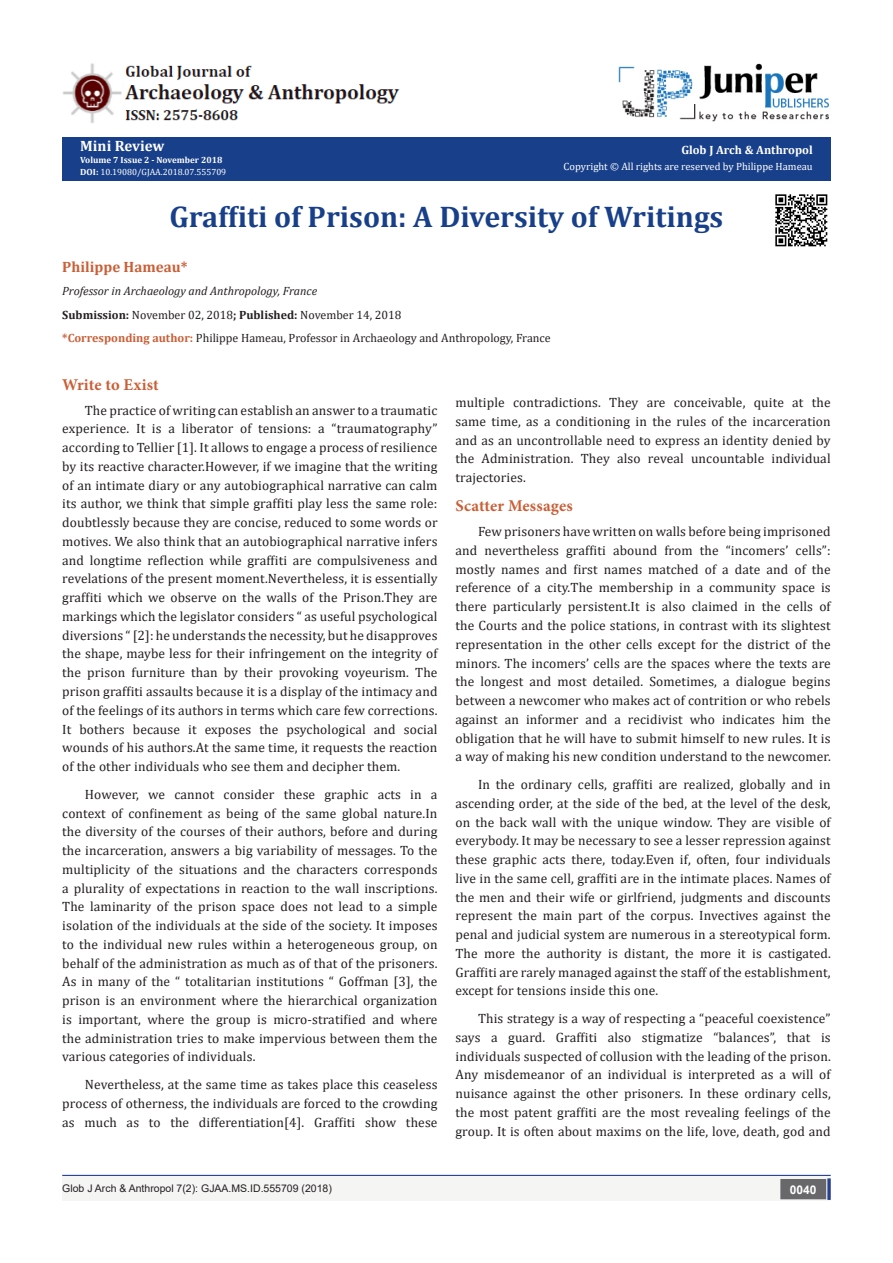
<style>
.page{position:relative;width:893px;height:1263px;background:#fff}
.page>*{position:absolute;margin:0;border:0;box-sizing:border-box;transform-origin:0 0}
.t1{font:700 30px "Cambria";color:#183f89}
.t2{font:700 16.5px "Minion Pro";letter-spacing:.01em;color:#ca5f37}
.t3{font:700 15px "Cambria";color:#ca5f37}
.t4{font:700 15px "Cambria";color:#fff}
.t5{font:13.5px/18.8px "Cambria";letter-spacing:.01em;color:#231f20;text-align:justify}
.t6{font:12px "Cambria";color:#231f20}
.t7{font:italic 12px "Cambria";color:#231f20}
.t8{font:700 12px "Cambria";color:#fff}
.t9{font:700 12px "Arial";color:#fff}
.t10{font:10.5px "Arial";color:#231f20}
.t11{font:10.5px "Cambria";color:#fff}
.t12{font:9px "Cambria";color:#fff}
.t13{font:700 9px "Cambria";color:#fff}
.s1{font-weight:700}
.s2{font-weight:700;color:#ca5f37}
</style>
<div class="page">
<div style="left:62px;top:137px;width:769px;height:44px;background:#183f89"></div>
<div style="left:62px;top:1176px;width:494px;height:25px;background:#f5f5f4"></div>
<div style="left:503px;top:1176px;width:328px;height:25px;background:#f5f5f4"></div>
<svg style="left:827px;top:1178px;width:4px;height:22px"></svg>
<div style="left:781px;top:1180px;width:44px;height:18px;background:#68676a"></div>
<div style="left:780px;top:1179px;width:46px;height:20px;border:2px solid #68676a"></div>
<hr style="left:62px;top:1175px;width:769px;height:1px;background:#253f8e">
<img style="left:618px;top:63px;width:211px;height:59px">
<img style="left:62px;top:63px;width:338px;height:60px">
<img style="left:775px;top:194px;width:53px;height:53px">
<p class="t4" style="left:80px;top:135px;width:86px">Mini Review</p>
<p class="t13" style="left:80px;top:154px;width:144px">Volume 7 Issue 2 - November 2018</p>
<p class="t12" style="left:80px;top:167px;width:148px"><span class="s1">DOI:</span> 10.19080/GJAA.2018.07.555709</p>
<p class="t8" style="left:681px;top:142px;width:133px">Glob J Arch &amp; Anthropol</p>
<p class="t11" style="left:564px;top:160px;width:251px">Copyright © All rights are reserved by Philippe Hameau</p>
<p class="t1" style="left:169px;top:195px;width:555px">Graffiti of Prison: A Diversity of Writings</p>
<p class="t3" style="left:62px;top:256px;width:127px">Philippe Hameau*</p>
<p class="t7" style="left:62px;top:283px;width:256px">Professor in Archaeology and Anthropology, France</p>
<p class="t6" style="left:62px;top:307px;width:341px"><span class="s1">Submission:</span> November 02, 2018<span class="s1">; Published:</span> November 14, 2018</p>
<p class="t6" style="left:62px;top:331px;width:490px"><span class="s2">*Corresponding author:</span> Philippe Hameau, Professor in Archaeology and Anthropology, France</p>
<p class="t2" style="left:62px;top:373px;width:98px">Write to Exist</p>
<p class="t5" style="left:62px;top:401px;width:377px;text-indent:22px">The practice of writing can establish an answer to a traumatic experience. It is a liberator of tensions: a “traumatography” according to Tellier [1]. It allows to engage a process of resilience by its reactive character.However, if we imagine that the writing of an intimate diary or any autobiographical narrative can calm its author, we think that simple graffiti play less the same role: doubtlessly because they are concise, reduced to some words or motives. We also think that an autobiographical narrative infers and longtime reflection while graffiti are compulsiveness and revelations of the present moment.Nevertheless, it is essentially graffiti which we observe on the walls of the Prison.They are markings which the legislator considers “ as useful psychological diversions “ [2]: he understands the necessity, but he disapproves the shape, maybe less for their infringement on the integrity of the prison furniture than by their provoking voyeurism. The prison graffiti assaults because it is a display of the intimacy and of the feelings of its authors in terms which care few corrections.<br>It bothers because it exposes the psychological and social wounds of his authors.At the same time, it requests the reaction of the other individuals who see them and decipher them.</p>
<p class="t5" style="left:62px;top:785px;width:377px;text-indent:22px">However, we cannot consider these graphic acts in a context of confinement as being of the same global nature.In the diversity of the courses of their authors, before and during the incarceration, answers a big variability of messages. To the multiplicity of the situations and the characters corresponds a plurality of expectations in reaction to the wall inscriptions.<br>The laminarity of the prison space does not lead to a simple isolation of the individuals at the side of the society. It imposes to the individual new rules within a heterogeneous group, on behalf of the administration as much as of that of the prisoners.<br>As in many of the “ totalitarian institutions “ Goffman [3], the prison is an environment where the hierarchical organization is important, where the group is micro-stratified and where the administration tries to make impervious between them the various categories of individuals.</p>
<p class="t5" style="left:62px;top:1075px;width:377px;text-indent:22px">Nevertheless, at the same time as takes place this ceaseless process of otherness, the individuals are forced to the crowding as much as to the differentiation[4]. Graffiti show these</p>
<p class="t5" style="left:455px;top:393px;width:377px">multiple contradictions. They are conceivable, quite at the same time, as a conditioning in the rules of the incarceration and as an uncontrollable need to express an identity denied by the Administration. They also reveal uncountable individual trajectories.</p>
<p class="t2" style="left:455px;top:495px;width:119px">Scatter Messages</p>
<p class="t5" style="left:455px;top:522px;width:377px;text-indent:22px">Few prisoners have written on walls before being imprisoned and nevertheless graffiti abound from the “incomers’ cells”: mostly names and first names matched of a date and of the reference of a city.The membership in a community space is there particularly persistent.It is also claimed in the cells of the Courts and the police stations, in contrast with its slightest representation in the other cells except for the district of the minors. The incomers’ cells are the spaces where the texts are the longest and most detailed. Sometimes, a dialogue begins between a newcomer who makes act of contrition or who rebels against an informer and a recidivist who indicates him the obligation that he will have to submit himself to new rules. It is a way of making his new condition understand to the newcomer.</p>
<p class="t5" style="left:455px;top:775px;width:377px;text-indent:22px">In the ordinary cells, graffiti are realized, globally and in ascending order, at the side of the bed, at the level of the desk, on the back wall with the unique window. They are visible of everybody. It may be necessary to see a lesser repression against these graphic acts there, today.Even if, often, four individuals live in the same cell, graffiti are in the intimate places. Names of the men and their wife or girlfriend, judgments and discounts represent the main part of the corpus. Invectives against the penal and judicial system are numerous in a stereotypical form.<br>The more the authority is distant, the more it is castigated.<br>Graffiti are rarely managed against the staff of the establishment, except for tensions inside this one.</p>
<p class="t5" style="left:455px;top:1009px;width:377px;text-indent:22px">This strategy is a way of respecting a “peaceful coexistence” says a guard. Graffiti also stigmatize “balances”, that is individuals suspected of collusion with the leading of the prison.<br>Any misdemeanor of an individual is interpreted as a will of nuisance against the other prisoners. In these ordinary cells, the most patent graffiti are the most revealing feelings of the group. It is often about maxims on the life, love, death, god and</p>
<p class="t10" style="left:62px;top:1181px;width:271px">Glob J Arch &amp; Anthropol 7(2): GJAA.MS.ID.555709 (2018)</p>
<p class="t9" style="left:790px;top:1181px;width:28px">0040</p>
</div>
